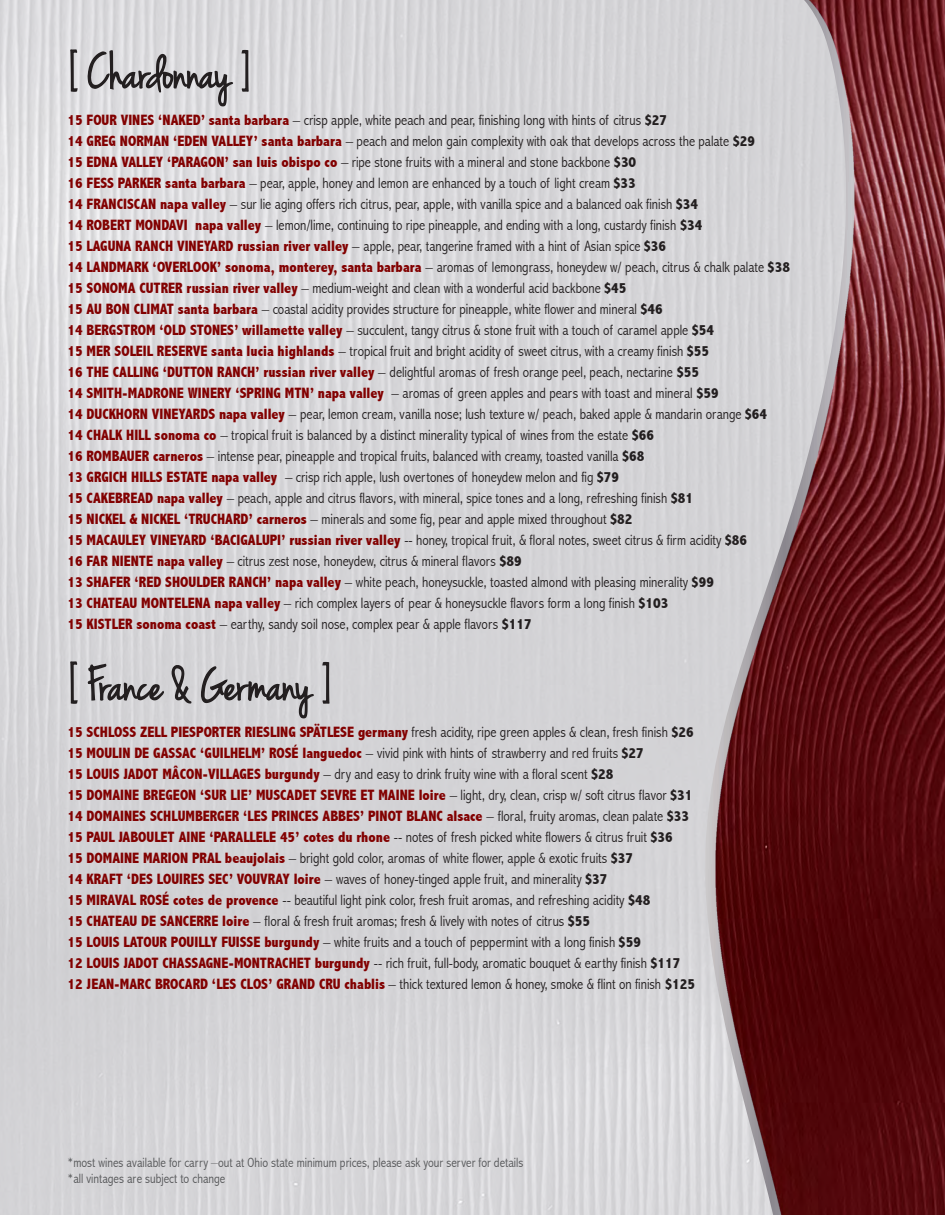
<style>
.page{position:relative;width:945px;height:1215px;background:#fff}
.page>*{position:absolute;margin:0;border:0;box-sizing:border-box;transform-origin:0 0}
.t1{font:51px "Jenna Sue";color:#231f20}
.t2{font:300 condensed 15px "Abadi";color:#231f20}
.t3{font:800 condensed 15px "Abadi";color:#820101}
.t4{font:300 condensed 13.5px "Abadi";color:#57585a}
.s1{font-weight:800;color:#820101}
.s2{font-family:"Apple Garamond";font-stretch:normal}
.s3{font-weight:800}
.s4{font-weight:300;color:#231f20}
.s5{color:#231f20}
.s6{font-family:"Apple Garamond";font-weight:300;font-stretch:normal;color:#231f20}
</style>
<div class="page">
<img style="left:0;top:0;width:634px;height:1215px">
<svg style="left:70px;top:49px;width:9px;height:44px"></svg>
<svg style="left:87px;top:42px;width:147px;height:94px;background:#c7c6c9"></svg>
<svg style="left:241px;top:49px;width:8px;height:43px"></svg>
<svg style="left:70px;top:661px;width:9px;height:44px"></svg>
<svg style="left:87px;top:654px;width:78px;height:48px;background:#b2b0b3"></svg>
<svg style="left:171px;top:665px;width:21px;height:40px"></svg>
<svg style="left:200px;top:654px;width:115px;height:65px;background:#bab9bb"></svg>
<svg style="left:321px;top:661px;width:9px;height:43px"></svg>
<img style="left:634px;top:0;width:311px;height:1215px">
<p class="t1" style="left:68px;top:44px;width:186px">[ Chardonnay ]</p>
<p class="t2" style="left:68px;top:112px;width:601px"><span class="s1">15 FOUR VINES ‘NAKED’ santa barbara</span> <span class="s2">–</span> crisp apple, white peach and pear, finishing long with hints of citrus <span class="s3">$27</span></p>
<p class="t2" style="left:68px;top:133px;width:689px"><span class="s1">14 GREG NORMAN ‘EDEN VALLEY’ santa barbara</span> <span class="s2">–</span> peach and melon gain complexity with oak that develops across the palate <span class="s3">$29</span></p>
<p class="t2" style="left:68px;top:154px;width:570px"><span class="s1">15 EDNA VALLEY ‘PARAGON’ san luis obispo co</span> <span class="s2">–</span> ripe stone fruits with a mineral and stone backbone <span class="s3">$30</span></p>
<p class="t2" style="left:68px;top:175px;width:570px"><span class="s1">16 FESS PARKER santa barbara</span> <span class="s2">–</span> pear, apple, honey and lemon are enhanced by a touch of light cream <span class="s3">$33</span></p>
<p class="t2" style="left:68px;top:196px;width:632px"><span class="s1">14 FRANCISCAN napa valley</span> <span class="s2">–</span> sur lie aging offers rich citrus, pear, apple, with vanilla spice and a balanced oak finish <span class="s3">$34</span></p>
<p class="t2" style="left:68px;top:217px;width:637px"><span class="s1">14 ROBERT MONDAVI napa valley</span> <span class="s2">–</span> lemon/lime, continuing to ripe pineapple, and ending with a long, custardy finish <span class="s3">$34</span></p>
<p class="t2" style="left:68px;top:238px;width:600px"><span class="s1">15 LAGUNA RANCH VINEYARD russian river valley</span> <span class="s2">–</span> apple, pear, tangerine framed with a hint of Asian spice <span class="s3">$36</span></p>
<p class="t2" style="left:68px;top:259px;width:724px"><span class="s1">14 LANDMARK ‘OVERLOOK’ sonoma, monterey, santa barbara</span> <span class="s2">–</span> aromas of lemongrass, honeydew w/ peach, citrus &amp; chalk palate <span class="s3">$38</span></p>
<p class="t2" style="left:68px;top:280px;width:561px"><span class="s1">15 SONOMA CUTRER russian river valley</span> <span class="s2">–</span> medium-weight and clean with a wonderful acid backbone <span class="s3">$45</span></p>
<p class="t2" style="left:68px;top:301px;width:597px"><span class="s1">15 AU BON CLIMAT santa barbara</span> <span class="s2">–</span> coastal acidity provides structure for pineapple, white flower and mineral <span class="s3">$46</span></p>
<p class="t2" style="left:68px;top:322px;width:648px"><span class="s1">14 BERGSTROM ‘OLD STONES’ willamette valley</span> <span class="s2">–</span> succulent, tangy citrus &amp; stone fruit with a touch of caramel apple <span class="s3">$54</span></p>
<p class="t2" style="left:68px;top:343px;width:643px"><span class="s1">15 MER SOLEIL RESERVE santa lucia highlands</span> <span class="s2">–</span> tropical fruit and bright acidity of sweet citrus, with a creamy finish <span class="s3">$55</span></p>
<p class="t2" style="left:68px;top:364px;width:633px"><span class="s1">16 THE CALLING ‘DUTTON RANCH’ russian river valley</span> <span class="s2">–</span> delightful aromas of fresh orange peel, peach, nectarine <span class="s3">$55</span></p>
<p class="t2" style="left:68px;top:385px;width:653px"><span class="s1">14 SMITH-MADRONE WINERY ‘SPRING MTN’ napa valley</span> <span class="s2">–</span> aromas of green apples and pears with toast and mineral <span class="s3">$59</span></p>
<p class="t2" style="left:68px;top:406px;width:701px"><span class="s1">14 DUCKHORN VINEYARDS napa valley</span> <span class="s2">–</span> pear, lemon cream, vanilla nose; lush texture w/ peach, baked apple &amp; mandarin orange <span class="s3">$64</span></p>
<p class="t2" style="left:68px;top:427px;width:588px"><span class="s1">14 CHALK HILL sonoma co</span> <span class="s2">–</span> tropical fruit is balanced by a distinct minerality typical of wines from the estate <span class="s3">$66</span></p>
<p class="t2" style="left:68px;top:448px;width:578px"><span class="s1">16 ROMBAUER carneros</span> <span class="s2">–</span> intense pear, pineapple and tropical fruits, balanced with creamy, toasted vanilla <span class="s3">$68</span></p>
<p class="t2" style="left:68px;top:469px;width:553px"><span class="s1">13 GRGICH HILLS ESTATE napa valley</span> <span class="s2">–</span> crisp rich apple, lush overtones of honeydew melon and fig <span class="s3">$79</span></p>
<p class="t2" style="left:68px;top:490px;width:627px"><span class="s1">15 CAKEBREAD napa valley</span> <span class="s2">–</span> peach, apple and citrus flavors, with mineral, spice tones and a long, refreshing finish <span class="s3">$81</span></p>
<p class="t2" style="left:68px;top:511px;width:566px"><span class="s1">15 NICKEL &amp; NICKEL ‘TRUCHARD’ carneros</span> <span class="s2">–</span> minerals and some fig, pear and apple mixed throughout <span class="s3">$82</span></p>
<p class="t2" style="left:68px;top:532px;width:681px"><span class="s1">15 MACAULEY VINEYARD ‘BACIGALUPI’ russian river valley</span> -- honey, tropical fruit, &amp; floral notes, sweet citrus &amp; firm acidity <span class="s3">$86</span></p>
<p class="t2" style="left:68px;top:553px;width:456px"><span class="s1">16 FAR NIENTE napa valley</span> <span class="s2">–</span> citrus zest nose, honeydew, citrus &amp; mineral flavors <span class="s3">$89</span></p>
<p class="t2" style="left:68px;top:574px;width:648px"><span class="s1">13 SHAFER ‘RED SHOULDER RANCH’ napa valley</span> <span class="s2">–</span> white peach, honeysuckle, toasted almond with pleasing minerality <span class="s3">$99</span></p>
<p class="t2" style="left:68px;top:595px;width:602px"><span class="s1">13 CHATEAU MONTELENA napa valley</span> <span class="s2">–</span> rich complex layers of pear &amp; honeysuckle flavors form a long finish <span class="s3">$103</span></p>
<p class="t2" style="left:68px;top:616px;width:466px"><span class="s1">15 KISTLER sonoma coast</span> <span class="s2">–</span> earthy, sandy soil nose, complex pear &amp; apple flavors <span class="s3">$117</span></p>
<p class="t1" style="left:68px;top:656px;width:267px">[ France &amp; Germany ]</p>
<p class="t3" style="left:68px;top:724px;width:628px">15 SCHLOSS ZELL PIESPORTER RIESLING SPÄTLESE germany <span class="s4">fresh acidity, ripe green apples &amp; clean, fresh finish</span> <span class="s5">$26</span></p>
<p class="t2" style="left:68px;top:745px;width:578px"><span class="s1">15 MOULIN DE GASSAC ‘GUILHELM’ ROSÉ languedoc</span> <span class="s2">–</span> vivid pink with hints of strawberry and red fruits <span class="s3">$27</span></p>
<p class="t2" style="left:68px;top:766px;width:547px"><span class="s1">15 LOUIS JADOT MÂCON-VILLAGES burgundy</span> <span class="s2">–</span> dry and easy to drink fruity wine with a floral scent <span class="s3">$28</span></p>
<p class="t3" style="left:68px;top:787px;width:626px">15 DOMAINE BREGEON ‘SUR LIE’ MUSCADET SEVRE ET MAINE loire <span class="s6">–</span> <span class="s4">light, dry, clean, crisp w/ soft citrus flavor</span> <span class="s5">$31</span></p>
<p class="t3" style="left:68px;top:808px;width:623px">14 DOMAINES SCHLUMBERGER ‘LES PRINCES ABBES’ PINOT BLANC alsace <span class="s6">–</span> <span class="s4">floral, fruity aromas, clean palate</span> <span class="s5">$33</span></p>
<p class="t2" style="left:68px;top:829px;width:607px"><span class="s1">15 PAUL JABOULET AINE ‘PARALLELE 45’ cotes du rhone</span> -- notes of fresh picked white flowers &amp; citrus fruit <span class="s3">$36</span></p>
<p class="t2" style="left:68px;top:850px;width:567px"><span class="s1">15 DOMAINE MARION PRAL beaujolais</span> <span class="s2">–</span> bright gold color, aromas of white flower, apple &amp; exotic fruits <span class="s3">$37</span></p>
<p class="t2" style="left:68px;top:871px;width:542px"><span class="s1">14 KRAFT ‘DES LOUIRES SEC’ VOUVRAY loire</span> <span class="s2">–</span> waves of honey-tinged apple fruit, and minerality <span class="s3">$37</span></p>
<p class="t2" style="left:68px;top:892px;width:584px"><span class="s1">15 MIRAVAL ROSÉ cotes de provence</span> -- beautiful light pink color, fresh fruit aromas, and refreshing acidity <span class="s3">$48</span></p>
<p class="t2" style="left:68px;top:913px;width:524px"><span class="s1">15 CHATEAU DE SANCERRE loire</span> <span class="s2">–</span> floral &amp; fresh fruit aromas; fresh &amp; lively with notes of citrus <span class="s3">$55</span></p>
<p class="t2" style="left:68px;top:934px;width:575px"><span class="s1">15 LOUIS LATOUR POUILLY FUISSE burgundy</span> <span class="s2">–</span> white fruits and a touch of peppermint with a long finish <span class="s3">$59</span></p>
<p class="t2" style="left:68px;top:955px;width:614px"><span class="s1">12 LOUIS JADOT CHASSAGNE-MONTRACHET burgundy</span> -- rich fruit, full-body, aromatic bouquet &amp; earthy finish <span class="s3">$117</span></p>
<p class="t2" style="left:68px;top:976px;width:629px"><span class="s1">12 JEAN-MARC BROCARD ‘LES CLOS’ GRAND CRU chablis</span> <span class="s2">–</span> thick textured lemon &amp; honey, smoke &amp; flint on finish <span class="s3">$125</span></p>
<p class="t4" style="left:68px;top:1154px;width:457px">*most wines available for carry –out at Ohio state minimum prices, please ask your server for details</p>
<p class="t4" style="left:68px;top:1170px;width:159px">*all vintages are subject to change</p>
</div>
